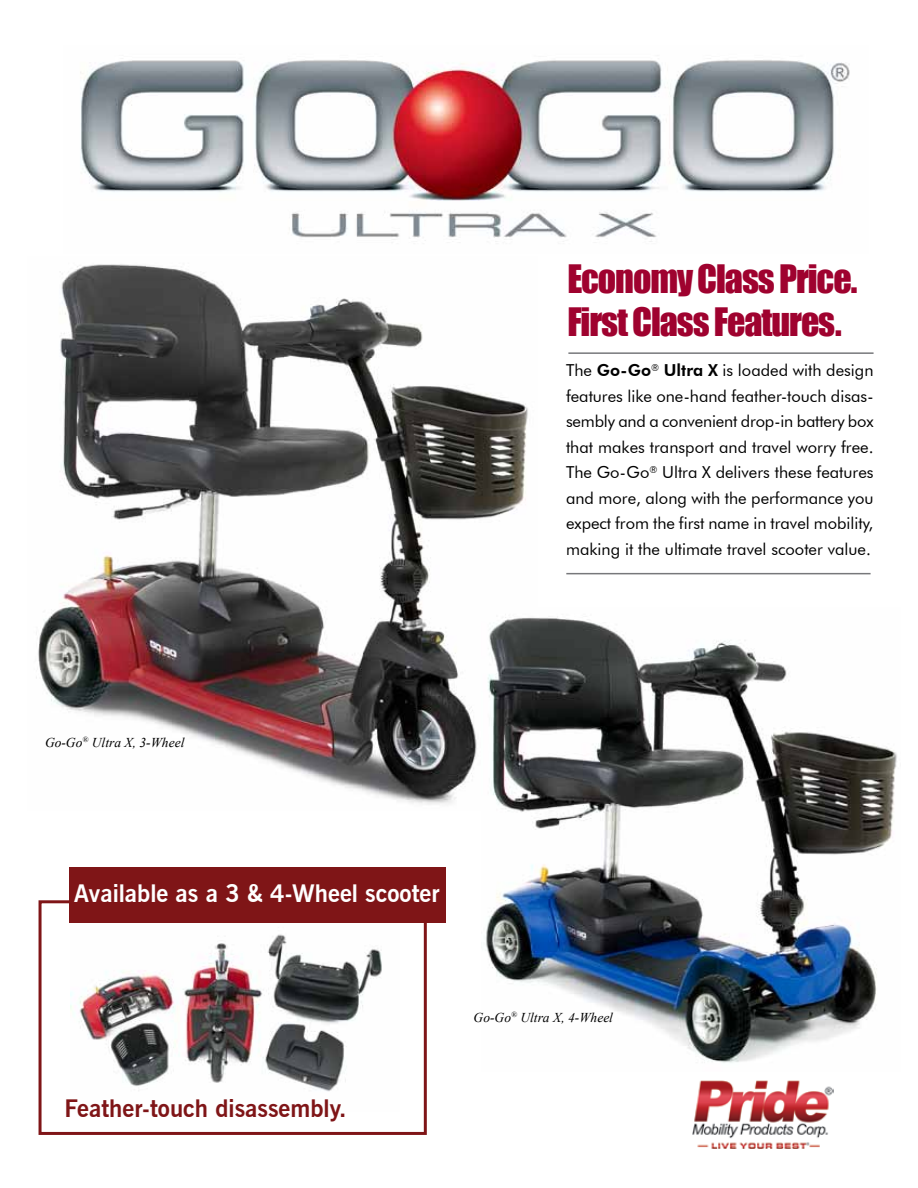
<style>
.page{position:relative;width:918px;height:1188px;background:#fff}
.page>*{position:absolute;margin:0;border:0;box-sizing:border-box;transform-origin:0 0}
.t1{font:36px/43.2px "Impact";letter-spacing:-.03em;color:#9f022f}
.t2{font:700 24px "News Gothic BT";color:#fff}
.t3{font:700 24px "News Gothic BT";color:#7f1517}
.t4{font:16.5px/25.5px "Futura BT";color:#000;text-align:justify}
.t5{font:italic 13.5px "Times New Roman";color:#000}
.s1{font-weight:800}
</style>
<div class="page">
<hr style="left:568px;top:352px;width:306px;height:2px;background:#77787b">
<hr style="left:566px;top:573px;width:305px;height:1px;background:#77787b">
<img style="left:71px;top:934px;width:311px;height:158px">
<div style="left:39px;top:900px;width:388px;height:235px;border:3px solid #7f1517"></div>
<div style="left:69px;top:867px;width:377px;height:56px;background:#7f1517"></div>
<img style="left:36px;top:264px;width:492px;height:541px">
<img style="left:482px;top:608px;width:415px;height:455px">
<img style="left:80px;top:60px;width:770px;height:182px">
<img style="left:692px;top:1080px;width:141px;height:68px">
<h1 class="t1" style="left:567px;top:256px;width:291px">Economy Class Price.<br>First Class Features.</h1>
<p class="t4" style="left:566px;top:357px;width:309px">The <span class="s1">Go-Go</span><sup>®</sup> <span class="s1">Ultra X</span> is loaded with design features like one-hand feather-touch disas&shy;sembly and a convenient drop-in battery box that makes transport and travel worry free.<br>The Go-Go<sup>®</sup> Ultra X delivers these features and more, along with the performance you expect from the first name in travel mobility, making it the ultimate travel scooter value.</p>
<p class="t5" style="left:45px;top:733px;width:141px">Go-Go<sup>®</sup> Ultra X, 3-Wheel</p>
<h2 class="t2" style="left:74px;top:879px;width:367px">Available as a 3 &amp; 4-Wheel scooter</h2>
<h2 class="t3" style="left:65px;top:1093px;width:283px">Feather-touch disassembly.</h2>
<p class="t5" style="left:474px;top:1008px;width:141px">Go-Go<sup>®</sup> Ultra X, 4-Wheel</p>
</div>
